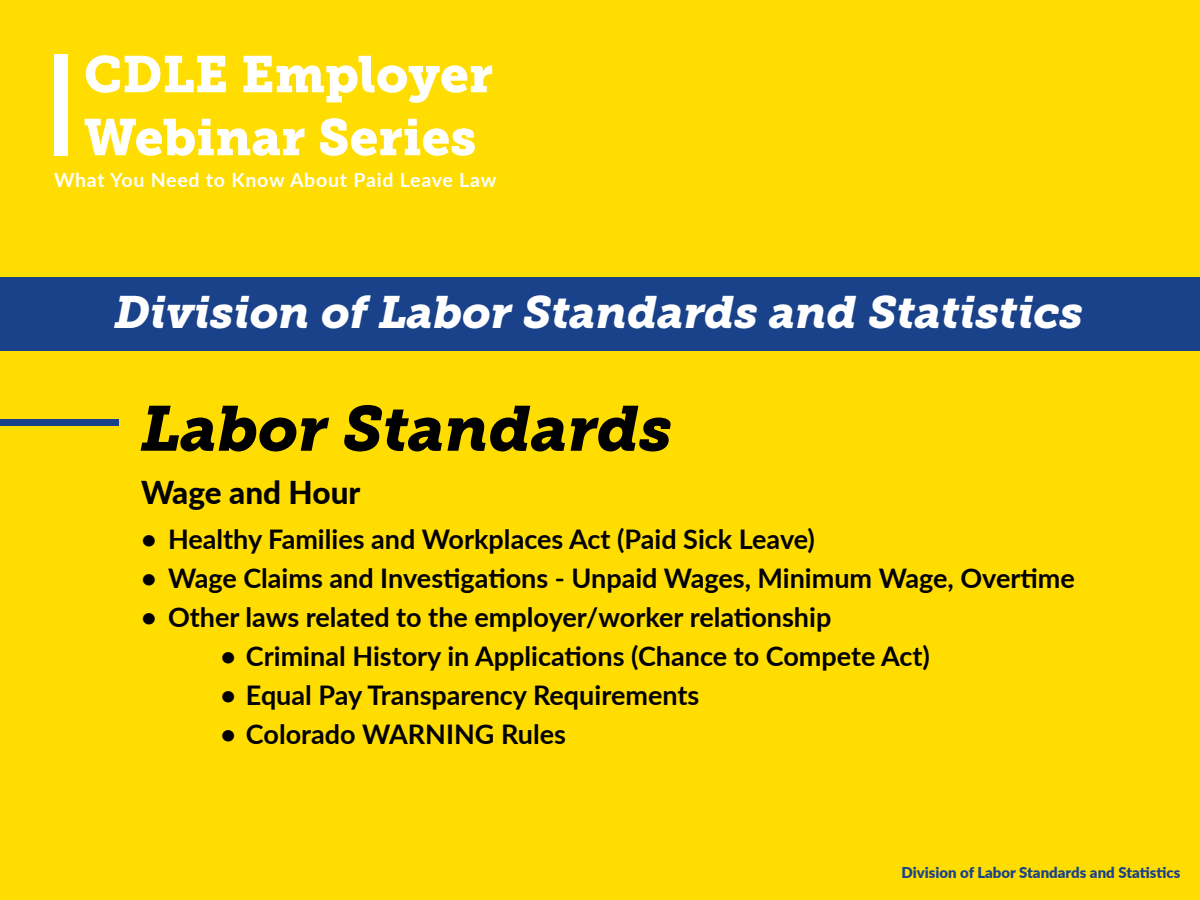
<style>
.page{position:relative;width:1200px;height:900px;background:#fd0}
.page>*{position:absolute;margin:0;border:0;box-sizing:border-box;transform-origin:0 0}
.t1{font:italic 63px "Museo Slab 900";color:#000}
.t2{font:51px/63px "Museo Slab 900";color:#fff}
.t3{font:italic 45px "Museo Slab 900";color:#fff}
.t4{font:800 31.5px "Lato";color:#000}
.t5{font:700 27px "Lato";color:#000}
.t6{font:700 19.5px "Lato";letter-spacing:.04em;color:#fff}
.t7{font:900 15px "Lato";color:#1a428a}
</style>
<div class="page">
<div style="left:54px;top:54px;width:14px;height:102px;background:#fff"></div>
<div style="left:0;top:278px;width:1200px;height:73px;background:#1a428a"></div>
<div style="left:0;top:420px;width:118px;height:6px;background:#1a428a"></div>
<h2 class="t2" style="left:84px;top:43px;width:411px">CDLE Employer<br>Webinar Series</h2>
<p class="t6" style="left:54px;top:165px;width:444px">What You Need to Know About Paid Leave Law</p>
<h3 class="t3" style="left:115px;top:286px;width:970px">Division of Labor Standards and Statistics</h3>
<h1 class="t1" style="left:141px;top:393px;width:533px">Labor Standards</h1>
<p class="t4" style="left:141px;top:469px;width:221px">Wage and Hour</p>
<p class="t5" style="left:141px;top:519px;width:676px">• Healthy Families and Workplaces Act (Paid Sick Leave)</p>
<p class="t5" style="left:141px;top:558px;width:935px">• Wage Claims and Investigations - Unpaid Wages, Minimum Wage, Overtime</p>
<p class="t5" style="left:141px;top:597px;width:692px">• Other laws related to the employer/worker relationship</p>
<p class="t5" style="left:220px;top:636px;width:711px">• Criminal History in Applications (Chance to Compete Act)</p>
<p class="t5" style="left:220px;top:675px;width:480px">• Equal Pay Transparency Requirements</p>
<p class="t5" style="left:220px;top:714px;width:347px">• Colorado WARNING Rules</p>
<p class="t7" style="left:901px;top:861px;width:281px">Division of Labor Standards and Statistics</p>
</div>
